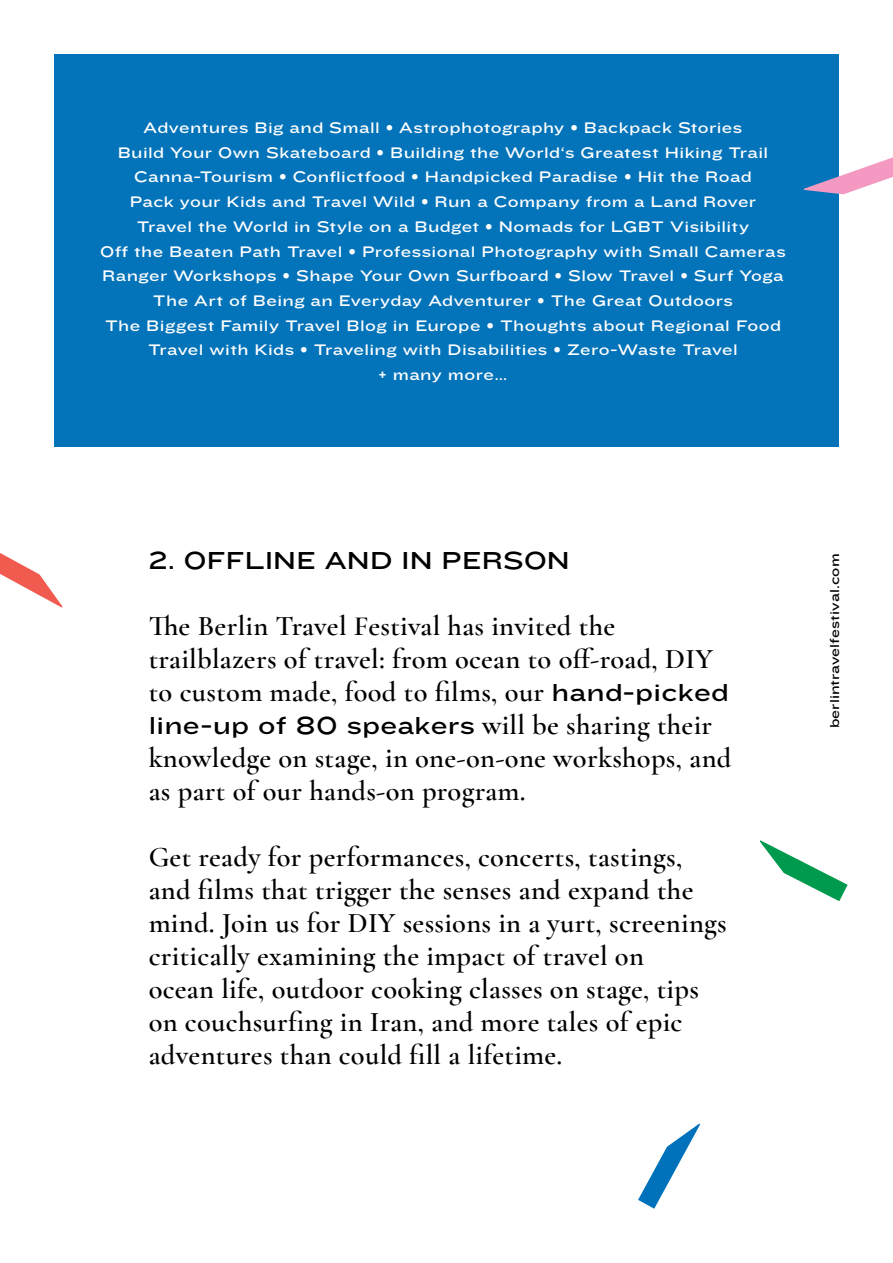
<style>
.page{position:relative;width:893px;height:1263px;background:#fff}
.page>*{position:absolute;margin:0;border:0;box-sizing:border-box;transform-origin:0 0}
.t1{font:600 28.5px/33px "Cormorant Garamond";letter-spacing:.01em;color:#000}
.t2{font:25.5px "Knockout 34 Junior Sumo";letter-spacing:.01em;color:#000}
.t3{font:15.9px/24.8px "Knockout 34 Junior Sumo";letter-spacing:.025em;color:#fff;text-align:center}
.t4{font:13.5px "Knockout 34 Junior Sumo";letter-spacing:.005em;color:#000}
.s1{font-family:"Knockout 34 Junior Sumo";font-weight:400;font-size:25.5px}
.s2{font-family:"Cormorant Garamond";font-weight:600;font-size:28.5px}
</style>
<div class="page">
<svg style="left:0;top:553px;width:63px;height:55px"></svg>
<svg style="left:760px;top:840px;width:88px;height:61px"></svg>
<div style="left:54px;top:54px;width:785px;height:392px;background:#0373ba"></div>
<svg style="left:638px;top:1124px;width:62px;height:85px"></svg>
<svg style="left:804px;top:157px;width:89px;height:37px"></svg>
<p class="t3" style="left:100px;top:114px;width:687px">Adventures Big and Small • Astrophotography • Backpack Stories<br>Build Your Own Skateboard • Building the World‘s Greatest Hiking Trail Canna-Tourism • Conflictfood • Handpicked Paradise • Hit the Road<br>Pack your Kids and Travel Wild • Run a Company from a Land Rover Travel the World in Style on a Budget • Nomads for LGBT Visibility<br>Off the Beaten Path Travel • Professional Photography with Small Cameras Ranger Workshops • Shape Your Own Surfboard • Slow Travel • Surf Yoga The Art of Being an Everyday Adventurer • The Great Outdoors<br>The Biggest Family Travel Blog in Europe • Thoughts about Regional Food Travel with Kids • Traveling with Disabilities • Zero-Waste Travel<br>+ many more…</p>
<h2 class="t2" style="left:149px;top:542px;width:423px">2. OFFLINE AND IN PERSON</h2>
<h1 class="t1" style="left:149px;top:609px;width:581px">The Berlin Travel Festival has invited the trailblazers of travel: from ocean to off-road, DIY to custom made, food to films, our <span class="s1">hand-picked</span></h1>
<h2 class="t2" style="left:149px;top:707px;width:565px">line-up of 80 speakers <span class="s2">will be sharing their</span></h2>
<h1 class="t1" style="left:149px;top:741px;width:584px">knowledge on stage, in one-on-one workshops, and as part of our hands-on program.</h1>
<p class="t1" style="left:149px;top:840px;width:580px">Get ready for performances, concerts, tastings, and films that trigger the senses and expand the mind. Join us for DIY sessions in a yurt, screenings critically examining the impact of travel on<br>ocean life, outdoor cooking classes on stage, tips on couchsurfing in Iran, and more tales of epic adventures than could fill a lifetime.</p>
<p class="t4" style="left:825px;top:728px;width:176px;rotate:-90deg">berlintravelfestival.com</p>
</div>
